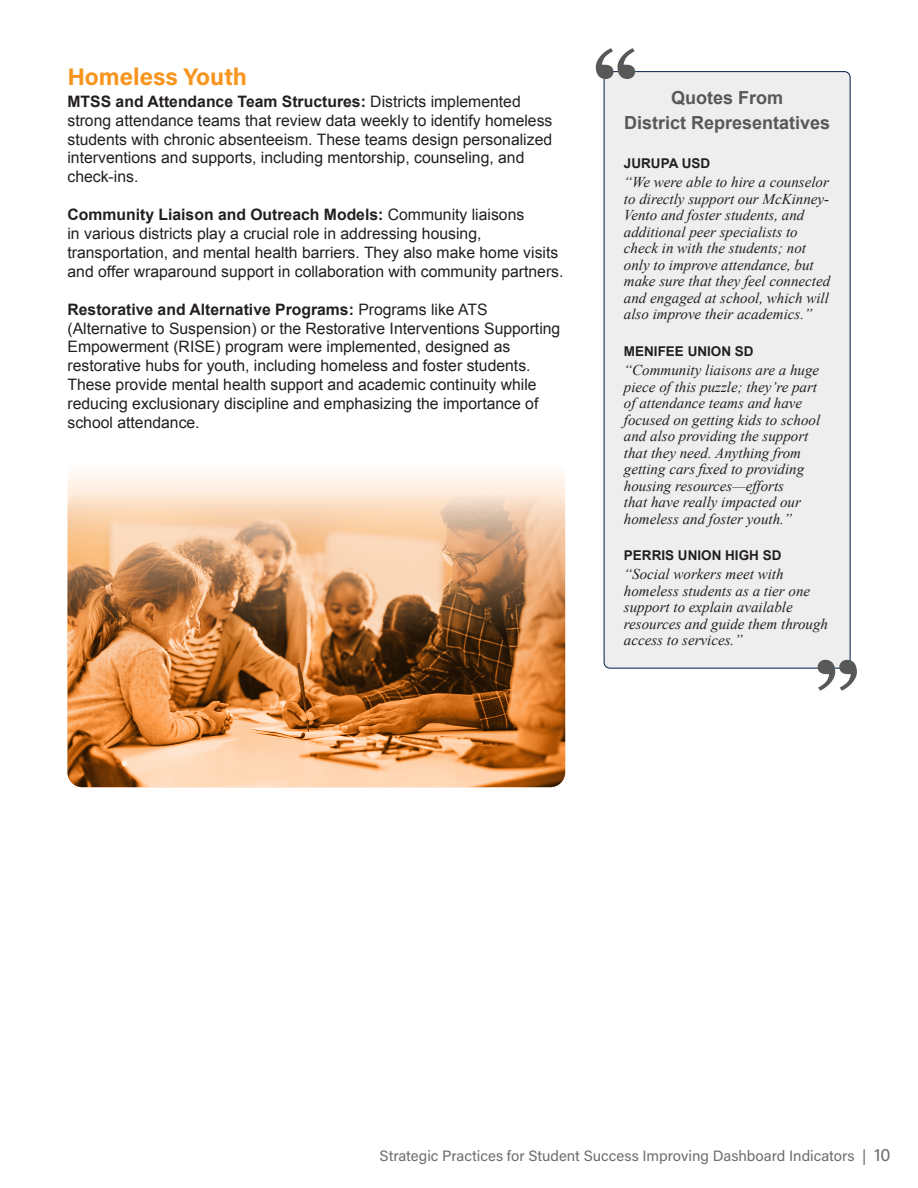
<style>
.page{position:relative;width:918px;height:1188px;background:#fff}
.page>*{position:absolute;margin:0;border:0;box-sizing:border-box;transform-origin:0 0}
.t1{font:700 90px "Georgia";color:#585858}
.t2{font:700 24px "Acumin Pro";color:#f7951f}
.t3{font:700 18px/25.2px "Arial";color:#585858;text-align:center}
.t4{font:15.75px/18.9px "Arial";color:#231f20}
.Quotes{font:italic 15px/16.5px "Times New Roman";color:#231f20}
.t5{font:15px "Acumin Pro";color:#6c6d70}
.Quotes_headers{font:700 13.5px "Arial";color:#231f20}
.s1{font-weight:700}
.s2{font-size:18px}
</style>
<div class="page">
<div style="left:604px;top:72px;width:246px;height:596px;background:#eeeeef;border-radius:6px"></div>
<div style="left:604px;top:71px;width:246px;height:598px;border:1px solid #001d47;border-radius:6px"></div>
<svg style="left:68px;top:462px;width:497px;height:325px;fill:#fff6ef"></svg>
<img style="left:68px;top:493px;width:497px;height:294px">
<h3 class="t2" style="left:68px;top:60px;width:181px">Homeless Youth</h3>
<p class="t4" style="left:68px;top:92px;width:486px"><span class="s1">MTSS and Attendance Team Structures:</span> Districts implemented strong attendance teams that review data weekly to identify homeless students with chronic absenteeism. These teams design personalized interventions and supports, including mentorship, counseling, and check-ins.</p>
<p class="t4" style="left:68px;top:205px;width:498px"><span class="s1">Community Liaison and Outreach Models:</span> Community liaisons<br>in various districts play a crucial role in addressing housing, transportation, and mental health barriers. They also make home visits and offer wraparound support in collaboration with community partners.</p>
<p class="t4" style="left:68px;top:300px;width:494px"><span class="s1">Restorative and Alternative Programs:</span> Programs like ATS (Alternative to Suspension) or the Restorative Interventions Supporting Empowerment (RISE) program were implemented, designed as restorative hubs for youth, including homeless and foster students.<br>These provide mental health support and academic continuity while reducing exclusionary discipline and emphasizing the importance of school attendance.</p>
<h1 class="t1" style="left:593px;top:16px;width:48px">“</h1>
<h3 class="t3" style="left:624px;top:86px;width:208px">Quotes From<br>District Representatives</h3>
<p class="Quotes_headers" style="left:624px;top:155px;width:88px">JURUPA USD</p>
<p class="Quotes" style="left:624px;top:174px;width:208px">“We were able to hire a counselor to directly support our McKinney-<br>Vento and foster students, and additional peer specialists to check in with the students; not only to improve attendance, but make sure that they feel connected and engaged at school, which will also improve their academics.”</p>
<p class="Quotes_headers" style="left:624px;top:342px;width:131px">MENIFEE UNION SD</p>
<p class="Quotes" style="left:624px;top:361px;width:198px">“Community liaisons are a huge piece of this puzzle; they’re part of attendance teams and have focused on getting kids to school and also providing the support that they need. Anything from getting cars fixed to providing housing resources—efforts<br>that have really impacted our homeless and foster youth.”</p>
<p class="Quotes_headers" style="left:624px;top:546px;width:159px">PERRIS UNION HIGH SD</p>
<p class="Quotes" style="left:624px;top:566px;width:206px">“Social workers meet with homeless students as a tier one support to explain available resources and guide them through access to services.”</p>
<h1 class="t1" style="left:813px;top:628px;width:48px">”</h1>
<p class="t5" style="left:380px;top:1145px;width:513px">Strategic Practices for Student Success Improving Dashboard Indicators | <span class="s2">10</span></p>
</div>
